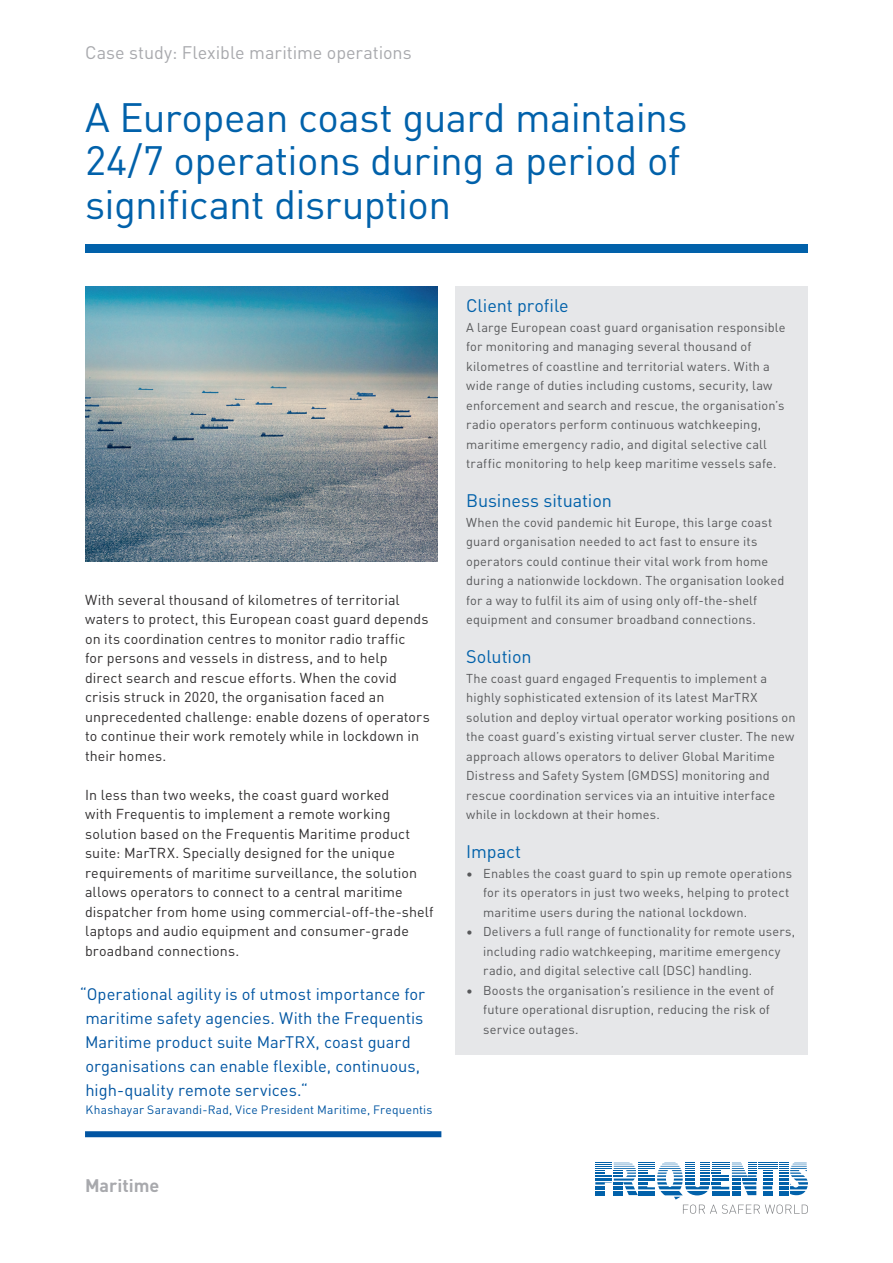
<style>
.page{position:relative;width:893px;height:1263px;background:#fff}
.page>*{position:absolute;margin:0;border:0;box-sizing:border-box;transform-origin:0 0}
.t1{font:40.5px/43.5px "DINOT";letter-spacing:-.015em;color:#0161aa}
.t2{font:18px "DINOT";letter-spacing:-.005em;color:#0161aa}
.t3{font:18px "DINOT";letter-spacing:-.005em;color:#a8a9ad}
.t4{font:700 18px "DINOT";color:#a8a9ad}
.t5{font:16.5px/24px "DINOT";color:#0155a2}
.t6{font:14.25px/19.5px "DINOT";letter-spacing:.01em;color:#312f30}
.t7{font:12.75px/19.5px "DINOT";letter-spacing:.015em;color:#57585a}
.t8{font:12px "DINOT";letter-spacing:.015em;color:#0155a2}
</style>
<div class="page">
<svg style="left:595px;top:1162px;width:213px;height:52px"></svg>
<div style="left:85px;top:1131px;width:356px;height:6px;background:#0155a2"></div>
<div style="left:455px;top:286px;width:353px;height:768px;background:#e6e7e9"></div>
<div style="left:85px;top:244px;width:723px;height:9px;background:#0161aa"></div>
<img style="left:85px;top:286px;width:352px;height:275px">
<h2 class="t3" style="left:85px;top:38px;width:328px">Case study: Flexible maritime operations</h2>
<h1 class="t1" style="left:85px;top:93px;width:604px">A European coast guard maintains<br>24/7 operations during a period of significant disruption</h1>
<p class="t6" style="left:85px;top:589px;width:346px">With several thousand of kilometres of territorial waters to protect, this European coast guard depends on its coordination centres to monitor radio traffic<br>for persons and vessels in distress, and to help<br>direct search and rescue efforts. When the covid crisis struck in 2020, the organisation faced an unprecedented challenge: enable dozens of operators to continue their work remotely while in lockdown in their homes.</p>
<p class="t6" style="left:85px;top:784px;width:350px">In less than two weeks, the coast guard worked<br>with Frequentis to implement a remote working solution based on the Frequentis Maritime product suite: MarTRX. Specially designed for the unique requirements of maritime surveillance, the solution allows operators to connect to a central maritime dispatcher from home using commercial-off-the-shelf laptops and audio equipment and consumer-grade broadband connections.</p>
<p class="t5" style="left:85px;top:981px;width:342px;text-indent:-5px">“Operational agility is of utmost importance for maritime safety agencies. With the Frequentis Maritime product suite MarTRX, coast guard organisations can enable flexible, continuous, high-quality remote services.“</p>
<p class="t8" style="left:86px;top:1101px;width:348px">Khashayar Saravandi-Rad, Vice President Maritime, Frequentis</p>
<h2 class="t4" style="left:85px;top:1171px;width:76px">Maritime</h2>
<h2 class="t2" style="left:466px;top:292px;width:104px">Client profile</h2>
<p class="t7" style="left:466px;top:316px;width:321px">A large European coast guard organisation responsible for monitoring and managing several thousand of kilometres of coastline and territorial waters. With a wide range of duties including customs, security, law enforcement and search and rescue, the organisation’s radio operators perform continuous watchkeeping, maritime emergency radio, and digital selective call traffic monitoring to help keep maritime vessels safe.</p>
<h2 class="t2" style="left:466px;top:487px;width:147px">Business situation</h2>
<p class="t7" style="left:466px;top:511px;width:320px">When the covid pandemic hit Europe, this large coast guard organisation needed to act fast to ensure its operators could continue their vital work from home during a nationwide lockdown. The organisation looked for a way to fulfil its aim of using only off-the-shelf equipment and consumer broadband connections.</p>
<h2 class="t2" style="left:466px;top:643px;width:67px">Solution</h2>
<p class="t7" style="left:466px;top:667px;width:331px">The coast guard engaged Frequentis to implement a highly sophisticated extension of its latest MarTRX solution and deploy virtual operator working positions on the coast guard’s existing virtual server cluster. The new approach allows operators to deliver Global Maritime Distress and Safety System (GMDSS) monitoring and rescue coordination services via an intuitive interface while in lockdown at their homes.</p>
<h2 class="t2" style="left:466px;top:838px;width:57px">Impact</h2>
<p class="t7" style="left:483px;top:862px;width:310px;text-indent:-17px">• Enables the coast guard to spin up remote operations for its operators in just two weeks, helping to protect maritime users during the national lockdown.</p>
<p class="t7" style="left:483px;top:921px;width:314px;text-indent:-17px">• Delivers a full range of functionality for remote users, including radio watchkeeping, maritime emergency radio, and digital selective call (DSC) handling.</p>
<p class="t7" style="left:483px;top:979px;width:293px;text-indent:-17px">• Boosts the organisation’s resilience in the event of future operational disruption, reducing the risk of service outages.</p>
</div>
